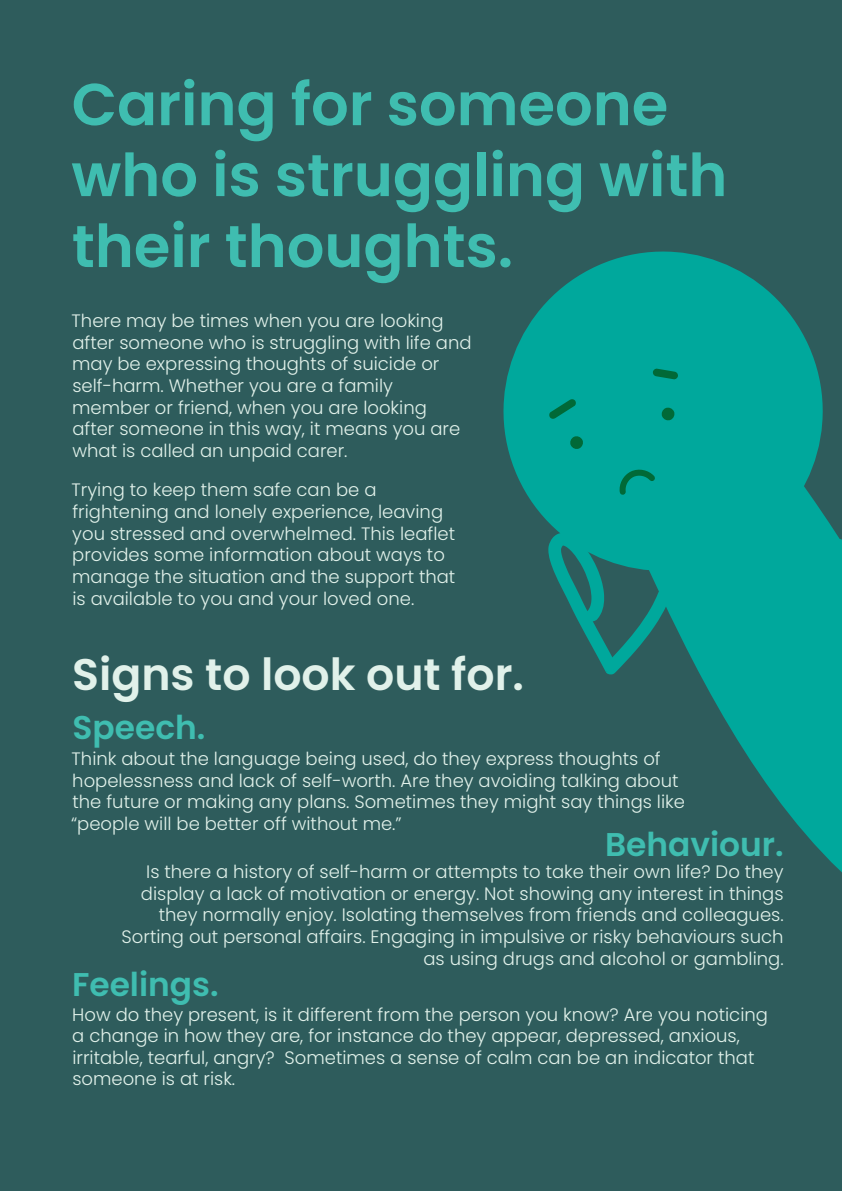
<style>
.page{position:relative;width:842px;height:1191px;background:#2e5c5c}
.page>*{position:absolute;margin:0;border:0;box-sizing:border-box;transform-origin:0 0}
.t1{font:600 59px/71px "Poppins";color:#3fbdb0}
.t2{font:600 44.2px "Poppins";color:#e1f1ea}
.t3{font:600 32.8px "Poppins";color:#3fbdb0}
.t4{font:300 18px/21.6px "Poppins";color:#e1f1ea}
</style>
<div class="page">
<svg style="left:503px;top:251px;width:320px;height:281px;fill:#00a89c"></svg>
<svg style="left:638px;top:472px;width:204px;height:400px;fill:#00a89c"></svg>
<svg style="left:569px;top:435px;width:15px;height:15px"></svg>
<svg style="left:661px;top:407px;width:14px;height:14px"></svg>
<svg style="left:549px;top:399px;width:27px;height:20px"></svg>
<svg style="left:653px;top:368px;width:25px;height:11px"></svg>
<svg style="left:833px;top:539px;width:9px;height:160px"></svg>
<svg style="left:618px;top:463px;width:42px;height:35px"></svg>
<svg style="left:548px;top:532px;width:123px;height:142px"></svg>
<h1 class="t1" style="left:71px;top:69px;width:657px">Caring for someone who is struggling with their thoughts.</h1>
<p class="t4" style="left:72px;top:310px;width:401px">There may be times when you are looking after someone who is struggling with life and may be expressing thoughts of suicide or self-harm. Whether you are a family member or friend, when you are looking after someone in this way, it means you are what is called an unpaid carer.</p>
<p class="t4" style="left:72px;top:479px;width:385px">Trying to keep them safe can be a frightening and lonely experience, leaving you stressed and overwhelmed. This leaflet provides some information about ways to manage the situation and the support that is available to you and your loved one.</p>
<h2 class="t2" style="left:72px;top:648px;width:453px">Signs to look out for.</h2>
<h3 class="t3" style="left:73px;top:709px;width:134px">Speech.</h3>
<p class="t4" style="left:71px;top:748px;width:615px">Think about the language being used, do they express thoughts of hopelessness and lack of self-worth. Are they avoiding talking about the future or making any plans. Sometimes they might say things like “people will be better off without me.”</p>
<h3 class="t3" style="left:605px;top:825px;width:180px">Behaviour.</h3>
<p class="t4" style="left:122px;top:861px;width:663px;text-align:right">Is there a history of self-harm or attempts to take their own life? Do they display a lack of motivation or energy. Not showing any interest in things they normally enjoy. Isolating themselves from friends and colleagues.<br>Sorting out personal affairs. Engaging in impulsive or risky behaviours such as using drugs and alcohol or gambling.</p>
<h3 class="t3" style="left:72px;top:965px;width:148px">Feelings.</h3>
<p class="t4" style="left:72px;top:1003px;width:697px">How do they present, is it different from the person you know? Are you noticing a change in how they are, for instance do they appear, depressed, anxious, irritable, tearful, angry? Sometimes a sense of calm can be an indicator that someone is at risk.</p>
</div>
